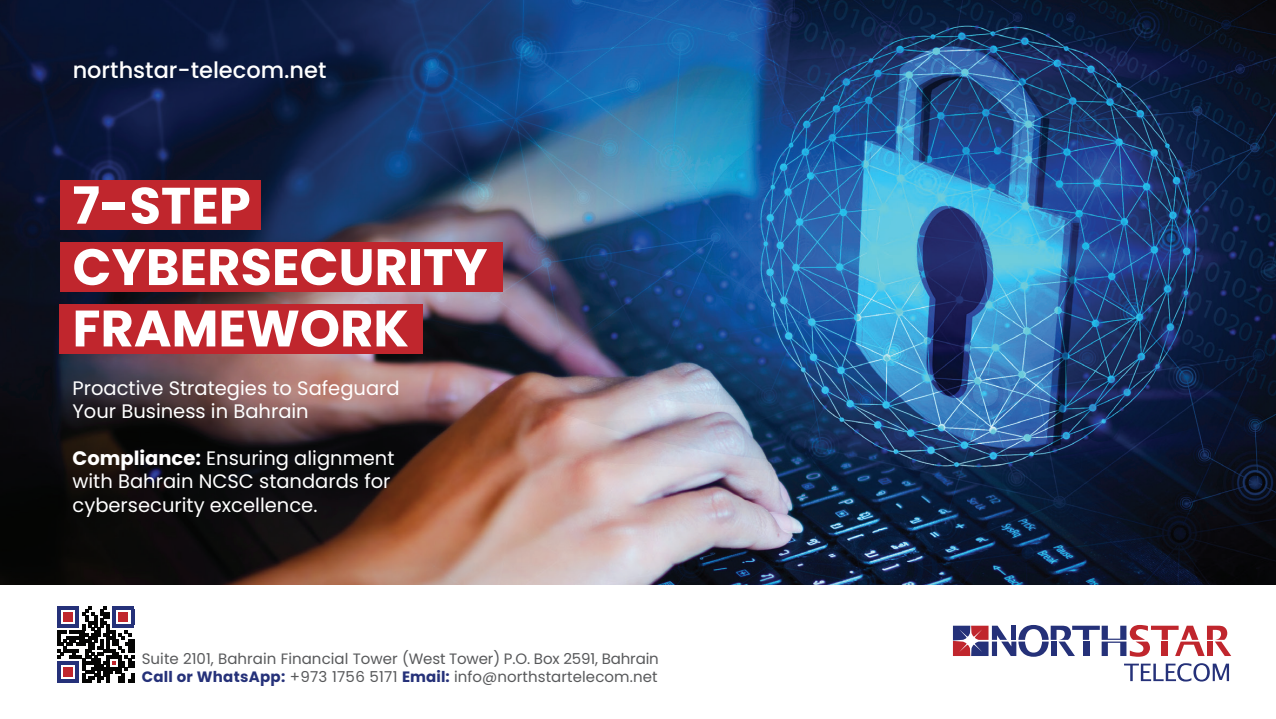
<style>
.page{position:relative;width:1276px;height:719px;background:#fff}
.page>*{position:absolute;margin:0;border:0;box-sizing:border-box;transform-origin:0 0}
.t1{font:700 51.15px/61.3px "Poppins";color:#fff}
.t2{font:500 22.5px "Poppins";color:#fff}
.t3{font:19.5px/23.4px "Poppins";color:#fff}
.t4{font:15px/18px "Poppins";letter-spacing:.005em;color:#58595b}
.s1{font-weight:700}
.s2{font-weight:700;color:#253179}
</style>
<div class="page">
<img style="left:0;top:0;width:1276px;height:584px">
<div style="left:60px;top:304px;width:363px;height:50px;background:#c0262d"></div>
<div style="left:60px;top:242px;width:442px;height:49px;background:#c0262d"></div>
<div style="left:60px;top:180px;width:200px;height:49px;background:#c0262d"></div>
<svg style="left:1124px;top:663px;width:105px;height:18px"></svg>
<svg style="left:953px;top:625px;width:278px;height:31px"></svg>
<svg style="left:58px;top:606px;width:76px;height:76px"></svg>
<hr style="left:58px;top:679px;width:21px;height:3px;background:#253179">
<div style="left:64px;top:667px;width:9px;height:9px;background:#c0262d"></div>
<p class="t2" style="left:73px;top:57px;width:255px">northstar-telecom.net</p>
<h1 class="t1" style="left:73px;top:175px;width:416px">7-STEP<br>CYBERSECURITY<br>FRAMEWORK</h1>
<p class="t3" style="left:73px;top:376px;width:329px">Proactive Strategies to Safeguard<br>Your Business in Bahrain</p>
<p class="t3" style="left:73px;top:446px;width:323px"><span class="s1">Compliance:</span> Ensuring alignment with Bahrain NCSC standards for cybersecurity excellence.</p>
<p class="t4" style="left:142px;top:649px;width:518px">Suite 2101, Bahrain Financial Tower (West Tower) P.O. Box 2591, Bahrain<br><span class="s2">Call or WhatsApp:</span> +973 1756 5171 <span class="s2">Email:</span> info@northstartelecom.net</p>
</div>
